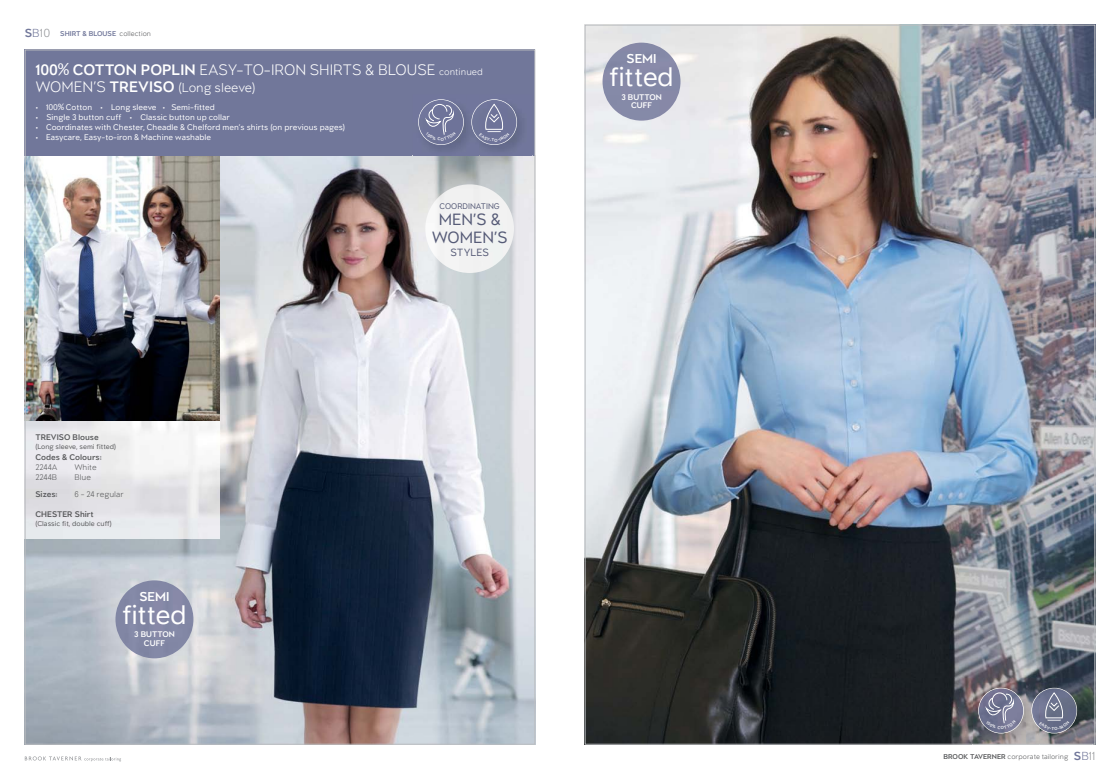
<style>
.page{position:relative;width:1120px;height:780px;background:#fff}
.page>*{position:absolute;margin:0;border:0;box-sizing:border-box;transform-origin:0 0}
.t1{font:28.75px "Littera Plain";letter-spacing:-.025em;color:#fff}
.t2{font:17.5px/17.5px "Littera Plain";color:#565b77;text-align:center}
.t3{font:300 16.25px "Littera Plain";color:#fff}
.t4{font:300 13.75px "Littera Plain";color:#fff}
.t5{font:500 13.75px "Littera Plain";color:#fff}
.t6{font:11.25px "Littera Plain";color:#565b77}
.t7{font:8.75px "Littera Plain";color:#fff}
.t8{font:500 8.75px "Littera Plain";color:#58595b}
.t9{font:300 8.75px "Littera Plain";color:#58595b}
.t10{font:500 8.75px/8.8px "Littera Plain";color:#fff;text-align:center}
.t11{font:8.75px "Littera Plain";color:#565b77}
.t12{font:7.5px "Littera Plain";color:#58595b}
.t13{font:300 7.5px "Littera Plain";color:#58595b}
.t14{font:500 7.5px "Littera Plain";color:#71779a}
.s1{font-size:12.5px}
.s2{font-weight:300;font-size:12.5px}
.s3{font-weight:300;font-size:12.5px;color:#939598}
.s4{font-weight:300;color:#58595b}
.s5{font-weight:500}
.s6{font-family:"Lucida Grande";font-weight:400}
.s7{font-size:10px}
.s8{font-size:16.25px}
.s9{font-weight:500;font-size:16.25px}
.s10{font-family:"Lucida Grande"}
.s11{font-weight:500;font-size:12.5px;color:#71779a}
.s12{font-size:12.5px;color:#71779a}
.s13{font-size:12.5px;color:#939598}
</style>
<div class="page">
<svg style="left:25px;top:756px;width:96px;height:5px"></svg>
<svg style="left:1026px;top:744px;width:13px;height:1px"></svg>
<img style="left:24px;top:24px;width:1071px;height:720px">
<img style="left:115px;top:580px;width:78px;height:78px">
<svg style="left:426px;top:104px;width:30px;height:36px"></svg>
<svg style="left:479px;top:104px;width:30px;height:37px"></svg>
<svg style="left:985px;top:692px;width:31px;height:37px"></svg>
<svg style="left:1039px;top:692px;width:30px;height:38px"></svg>
<p class="t14" style="left:25px;top:31px;width:128px"><span class="s1">S</span><span class="s2">B</span><span class="s3">10</span> SHIRT &amp; BLOUSE <span class="s4">collection</span></p>
<h3 class="t3" style="left:35px;top:64px;width:449px"><span class="s5">100</span><span class="s6">%</span> <span class="s5">COTTON POPLIN</span> EASY-TO-IRON SHIRTS &amp; BLOUSE <span class="s7">continued</span></h3>
<h3 class="t4" style="left:35px;top:83px;width:221px"><span class="s8">WOMEN’S</span> <span class="s9">TREVISO</span> (Long sleeve)</h3>
<p class="t7" style="left:35px;top:104px;width:181px">• 100<span class="s10">%</span> Cotton • Long sleeve • Semi-fitted</p>
<p class="t7" style="left:35px;top:114px;width:196px">• Single 3 button cuff • Classic button up collar</p>
<p class="t7" style="left:35px;top:124px;width:311px">• Coordinates with Chester, Cheadle &amp; Chelford men’s shirts (on previous pages)</p>
<p class="t7" style="left:35px;top:134px;width:177px">• Easycare, Easy-to-iron &amp; Machine washable</p>
<p class="t8" style="left:35px;top:434px;width:65px">TREVISO Blouse</p>
<p class="t12" style="left:35px;top:444px;width:82px">(Long sleeve, semi fitted)</p>
<p class="t8" style="left:35px;top:455px;width:68px">Codes &amp; Colours:</p>
<p class="t9" style="left:35px;top:465px;width:23px">2244A</p>
<p class="t9" style="left:74px;top:465px;width:24px">White</p>
<p class="t9" style="left:35px;top:475px;width:23px">2244B</p>
<p class="t9" style="left:74px;top:475px;width:18px">Blue</p>
<p class="t8" style="left:35px;top:491px;width:24px">Sizes:</p>
<p class="t9" style="left:74px;top:491px;width:51px">6 - 24 regular</p>
<p class="t8" style="left:35px;top:511px;width:60px">CHESTER Shirt</p>
<p class="t12" style="left:35px;top:520px;width:78px">(Classic fit, double cuff)</p>
<h3 class="t5" style="left:139px;top:592px;width:32px">SEMI</h3>
<h1 class="t1" style="left:122px;top:605px;width:66px">fitted</h1>
<p class="t10" style="left:134px;top:631px;width:42px">3 BUTTON<br>CUFF</p>
<p class="t11" style="left:439px;top:203px;width:62px">COORDINATING</p>
<h2 class="t2" style="left:432px;top:213px;width:78px">MEN’S &amp;<br>WOMEN’S</h2>
<p class="t6" style="left:450px;top:249px;width:40px">STYLES</p>
<h3 class="t5" style="left:626px;top:54px;width:32px">SEMI</h3>
<h1 class="t1" style="left:609px;top:67px;width:66px">fitted</h1>
<p class="t10" style="left:621px;top:94px;width:42px">3 BUTTON<br>CUFF</p>
<p class="t13" style="left:943px;top:754px;width:153px"><span class="s5">BROOK TAVERNER</span> corporate tailoring <span class="s11">S</span><span class="s12">B</span><span class="s13">11</span></p>
</div>
